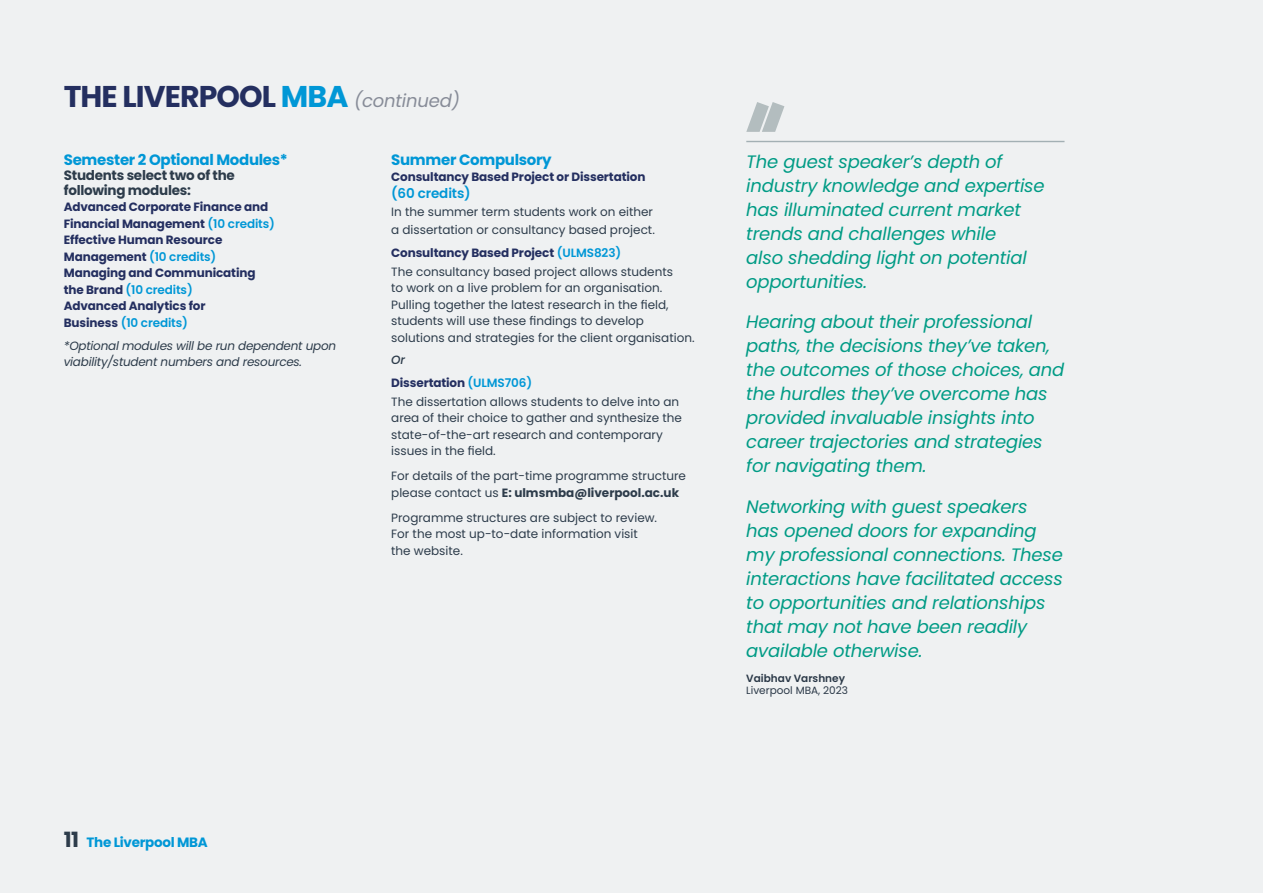
<style>
.page{position:relative;width:1263px;height:893px;background:#eff1f2}
.page>*{position:absolute;margin:0;border:0;box-sizing:border-box;transform-origin:0 0}
.t1{font:700 30px "Poppins";letter-spacing:-.03em;color:#242f60}
.t2{font:italic 18px/24px "Poppins";letter-spacing:-.01em;color:#00a58d}
.t3{font:700 15px "Poppins";letter-spacing:-.02em;color:#0097d6}
.t4{font:700 13.5px/15px "Poppins";letter-spacing:-.02em;color:#2d3c4b}
.t5{font:700 13.5px "Poppins";letter-spacing:-.02em;color:#0097d6}
.t6{font:600 13.5px "Poppins";letter-spacing:-.01em;color:#0097d6}
.t7{font:12px/16.5px "Poppins";color:#2d3c4b}
.t8{font:700 12px/16.5px "Poppins";letter-spacing:-.01em;color:#242f60}
.t9{font:italic 12px/16.5px "Poppins";letter-spacing:-.02em;color:#2d3c4b}
.t10{font:10.5px "Poppins";color:#2d3c4b}
.t11{font:600 10.5px "Poppins";color:#2d3c4b}
.s1{color:#0097d6}
.s2{font-weight:400;font-style:italic;font-size:18px;color:#878c98}
.s3{font-weight:600;color:#0097d6}
.s4{font-weight:700;color:#242f60}
.s5{font-weight:500;font-style:italic;color:#2d3c4b}
.s6{font-weight:700}
.s7{font-size:21px;color:#2d3c4b}
</style>
<div class="page">
<hr style="left:746px;top:141px;width:318px;height:1px;background:#aebbbe">
<svg style="left:746px;top:102px;width:38px;height:30px"></svg>
<h1 class="t1" style="left:64px;top:79px;width:398px">THE LIVERPOOL <span class="s1">MBA</span> <span class="s2">(continued)</span></h1>
<p class="t3" style="left:64px;top:151px;width:226px">Semester 2 Optional Modules*</p>
<p class="t4" style="left:64px;top:167px;width:173px">Students select two of the following modules:</p>
<p class="t8" style="left:64px;top:199px;width:213px">Advanced Corporate Finance and<br>Financial Management <span class="s3">(10 credits)<br></span>Effective Human Resource<br>Management <span class="s3">(10 credits)<br></span>Managing and Communicating the Brand <span class="s3">(10 credits)<br></span>Advanced Analytics for<br>Business <span class="s3">(10 credits)</span></p>
<p class="t9" style="left:64px;top:337px;width:274px">*Optional modules will be run dependent upon viability/student numbers and resources.</p>
<p class="t3" style="left:391px;top:151px;width:162px">Summer Compulsory</p>
<p class="t8" style="left:391px;top:169px;width:256px">Consultancy Based Project or Dissertation</p>
<p class="t6" style="left:391px;top:185px;width:81px">(60 credits)</p>
<p class="t7" style="left:391px;top:203px;width:265px;line-height:18px">In the summer term students work on either a dissertation or consultancy based project.</p>
<p class="t7" style="left:391px;top:244px;width:283px;line-height:18.8px"><span class="s4">Consultancy Based Project</span> <span class="s3">(ULMS823)<br></span>The consultancy based project allows students</p>
<p class="t7" style="left:391px;top:280px;width:305px">to work on a live problem for an organisation.<br>Pulling together the latest research in the field, students will use these findings to develop solutions and strategies for the client organisation.</p>
<p class="t8" style="left:391px;top:349px;width:142px;line-height:22.8px"><span class="s5">Or<br></span>Dissertation <span class="s3">(ULMS706)</span></p>
<p class="t7" style="left:391px;top:393px;width:292px">The dissertation allows students to delve into an area of their choice to gather and synthesize the state-of-the-art research and contemporary issues in the field.</p>
<p class="t7" style="left:391px;top:468px;width:296px">For details of the part-time programme structure please contact us <span class="s6">E: ulmsmba@liverpool.ac.uk</span></p>
<p class="t7" style="left:391px;top:509px;width:267px">Programme structures are subject to review.<br>For the most up-to-date information visit the website.</p>
<h2 class="t2" style="left:746px;top:150px;width:300px">The guest speaker’s depth of industry knowledge and expertise has illuminated current market trends and challenges while<br>also shedding light on potential opportunities.</h2>
<h2 class="t2" style="left:746px;top:310px;width:320px">Hearing about their professional paths, the decisions they’ve taken, the outcomes of those choices, and the hurdles they’ve overcome has provided invaluable insights into career trajectories and strategies for navigating them.</h2>
<h2 class="t2" style="left:746px;top:495px;width:318px">Networking with guest speakers has opened doors for expanding my professional connections. These interactions have facilitated access to opportunities and relationships that may not have been readily available otherwise.</h2>
<p class="t11" style="left:746px;top:672px;width:100px">Vaibhav Varshney</p>
<p class="t10" style="left:746px;top:684px;width:103px">Liverpool MBA, 2023</p>
<p class="t5" style="left:64px;top:834px;width:146px"><span class="s7">11</span> The Liverpool MBA</p>
</div>
